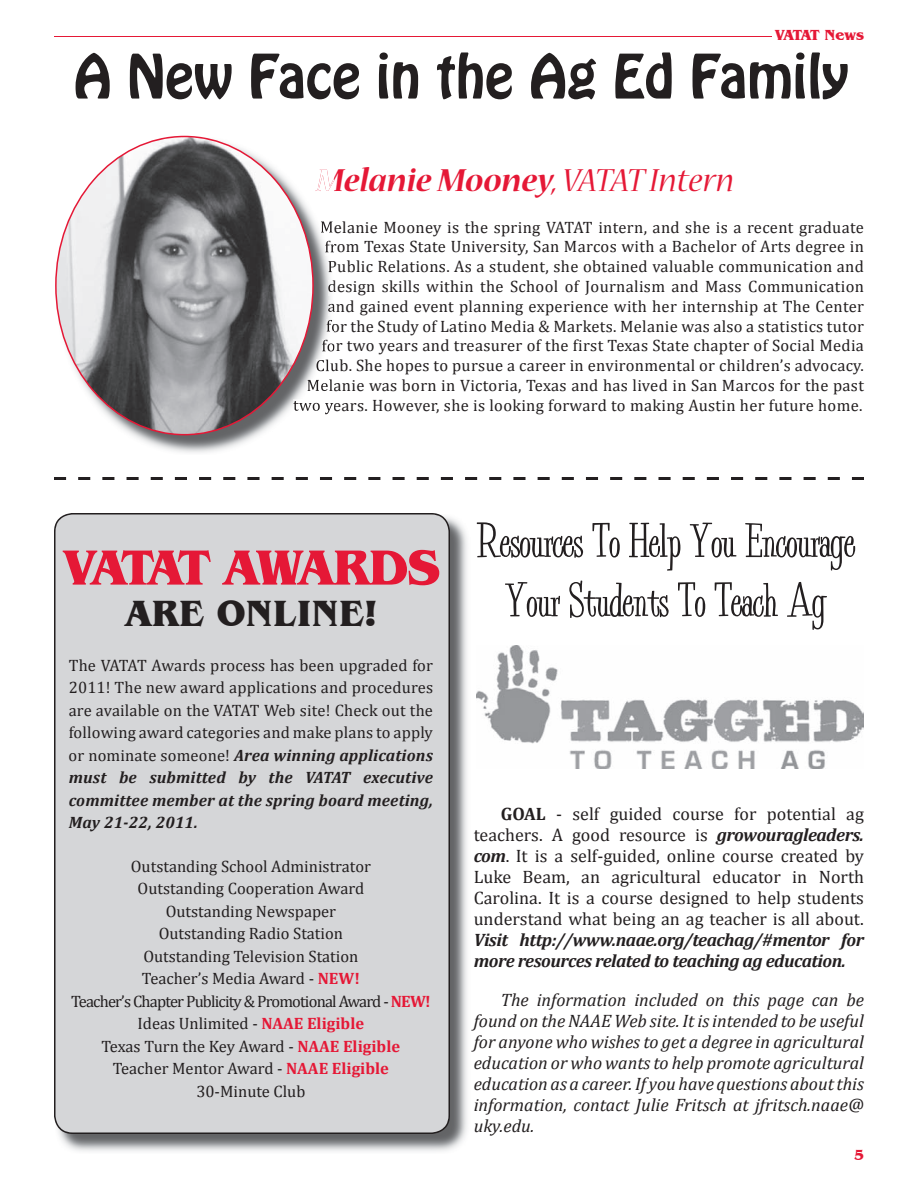
<style>
.page{position:relative;width:918px;height:1188px;background:#fff}
.page>*{position:absolute;margin:0;border:0;box-sizing:border-box;transform-origin:0 0}
.t1{font:54px "Hobo";color:#231f20}
.t2{font:700 51px "Benguiat IT Cby BT";letter-spacing:-.07em;color:#e51836}
.t3{font:700 37.5px "Benguiat IT Cby BT";color:#231f20}
.t4{font:italic 700 36px "Nueva Std";color:#e51836}
.t5{font:italic 18px/21px "Cambria";color:#231f20;text-align:justify}
.t6{font:18px/21px "Cambria";color:#231f20;text-align:justify}
.t7{font:italic 700 18px/21px "Cambria";letter-spacing:-.025em;color:#231f20}
.t8{font:16.5px/19.8px "Cambria";letter-spacing:.02em;color:#231f20;text-align:justify}
.t9{font:16.5px/22.5px "Cambria";color:#231f20;text-align:center}
.t10{font:700 15px "Benguiat IT Cby BT";letter-spacing:-.045em;color:#e51836}
.s1{font-weight:400}
.s2{font-weight:700;font-style:italic}
.s3{font-weight:700;color:#e51836}
.s4{font-weight:700}
</style>
<div class="page">
<hr style="left:55px;top:36px;width:717px;height:1px;background:#e51836">
<svg style="left:54px;top:477px;width:12px;height:3px"></svg>
<svg style="left:78px;top:477px;width:12px;height:3px"></svg>
<svg style="left:102px;top:477px;width:12px;height:3px"></svg>
<svg style="left:127px;top:477px;width:12px;height:3px"></svg>
<svg style="left:151px;top:477px;width:12px;height:3px"></svg>
<svg style="left:175px;top:477px;width:12px;height:3px"></svg>
<svg style="left:199px;top:477px;width:12px;height:3px"></svg>
<svg style="left:223px;top:477px;width:12px;height:3px"></svg>
<svg style="left:247px;top:477px;width:13px;height:3px"></svg>
<svg style="left:272px;top:477px;width:12px;height:3px"></svg>
<svg style="left:296px;top:477px;width:12px;height:3px"></svg>
<svg style="left:320px;top:477px;width:12px;height:3px"></svg>
<svg style="left:344px;top:477px;width:12px;height:3px"></svg>
<svg style="left:368px;top:477px;width:12px;height:3px"></svg>
<svg style="left:393px;top:477px;width:12px;height:3px"></svg>
<svg style="left:417px;top:477px;width:12px;height:3px"></svg>
<svg style="left:441px;top:477px;width:12px;height:3px"></svg>
<svg style="left:465px;top:477px;width:12px;height:3px"></svg>
<svg style="left:489px;top:477px;width:12px;height:3px"></svg>
<svg style="left:513px;top:477px;width:13px;height:3px"></svg>
<svg style="left:538px;top:477px;width:12px;height:3px"></svg>
<svg style="left:562px;top:477px;width:12px;height:3px"></svg>
<svg style="left:586px;top:477px;width:12px;height:3px"></svg>
<svg style="left:610px;top:477px;width:12px;height:3px"></svg>
<svg style="left:634px;top:477px;width:12px;height:3px"></svg>
<svg style="left:658px;top:477px;width:13px;height:3px"></svg>
<svg style="left:683px;top:477px;width:12px;height:3px"></svg>
<svg style="left:707px;top:477px;width:12px;height:3px"></svg>
<svg style="left:731px;top:477px;width:12px;height:3px"></svg>
<svg style="left:755px;top:477px;width:12px;height:3px"></svg>
<svg style="left:779px;top:477px;width:12px;height:3px"></svg>
<svg style="left:804px;top:477px;width:12px;height:3px"></svg>
<svg style="left:828px;top:477px;width:12px;height:3px"></svg>
<svg style="left:852px;top:477px;width:12px;height:3px"></svg>
<img style="left:59px;top:518px;width:408px;height:634px">
<div style="left:54px;top:513px;width:396px;height:621px;background:#d5d6d8"></div>
<img style="left:132px;top:221px;width:201px;height:232px">
<svg style="left:321px;top:221px;width:12px;height:12px"></svg>
<img style="left:325px;top:241px;width:8px;height:15px">
<svg style="left:329px;top:261px;width:4px;height:11px"></svg>
<img style="left:328px;top:280px;width:5px;height:16px">
<img style="left:328px;top:300px;width:5px;height:15px">
<svg style="left:327px;top:320px;width:6px;height:12px"></svg>
<img style="left:322px;top:340px;width:11px;height:15px">
<img style="left:316px;top:360px;width:17px;height:11px">
<img style="left:314px;top:379px;width:19px;height:15px">
<img style="left:314px;top:399px;width:19px;height:15px">
<img style="left:315px;top:169px;width:18px;height:22px">
<svg style="left:55px;top:136px;width:259px;height:299px"></svg>
<svg style="left:477px;top:522px;width:378px;height:49px"></svg>
<svg style="left:505px;top:581px;width:322px;height:49px"></svg>
<img style="left:476px;top:645px;width:388px;height:124px">
<p class="t10" style="left:775px;top:25px;width:90px">VATAT News</p>
<h1 class="t1" style="left:74px;top:39px;width:777px">A New Face in the Ag Ed Family</h1>
<h3 class="t4" style="left:316px;top:164px;width:419px">Melanie Mooney, <span class="s1">VATAT Intern</span></h3>
<p class="t8" style="left:293px;top:217px;width:573px;text-align:right">Melanie Mooney is the spring VATAT intern, and she is a recent graduate from Texas State University, San Marcos with a Bachelor of Arts degree in Public Relations. As a student, she obtained valuable communication and design skills within the School of Journalism and Mass Communication<br>and gained event planning experience with her internship at The Center<br>for the Study of Latino Media &amp; Markets. Melanie was also a statistics tutor<br>for two years and treasurer of the first Texas State chapter of Social Media Club. She hopes to pursue a career in environmental or children’s advocacy.<br>Melanie was born in Victoria, Texas and has lived in San Marcos for the past two years. However, she is looking forward to making Austin her future home.</p>
<h2 class="t2" style="left:64px;top:536px;width:378px">VATAT AWARDS</h2>
<h3 class="t3" style="left:126px;top:590px;width:253px">ARE ONLINE!</h3>
<p class="t8" style="left:69px;top:654px;width:366px;line-height:22.5px">The VATAT Awards process has been upgraded for 2011! The new award applications and procedures are available on the VATAT Web site! Check out the following award categories and make plans to apply or nominate someone! <span class="s2">Area winning applications must be submitted by the VATAT executive committee member at the spring board meeting, May 21-22, 2011.</span></p>
<p class="t9" style="left:71px;top:855px;width:361px">Outstanding School Administrator<br>Outstanding Cooperation Award<br>Outstanding Newspaper<br>Outstanding Radio Station<br>Outstanding Television Station<br>Teacher’s Media Award - <span class="s3">NEW!<br></span>Teacher’s Chapter Publicity &amp; Promotional Award - <span class="s3">NEW!<br></span>Ideas Unlimited - <span class="s3">NAAE Eligible<br></span>Texas Turn the Key Award - <span class="s3">NAAE Eligible<br></span>Teacher Mentor Award - <span class="s3">NAAE Eligible<br></span>30-Minute Club</p>
<p class="t6" style="left:474px;top:804px;width:392px;text-indent:27px"><span class="s4">GOAL</span> - self guided course for potential ag teachers. A good resource is <span class="s2">growouragleaders. com</span>. It is a self-guided, online course created by Luke Beam, an agricultural educator in North Carolina. It is a course designed to help students understand what being an ag teacher is all about.</p>
<p class="t7" style="left:474px;top:929px;width:392px">Visit http://www.naae.org/teachag/#mentor for more resources related to teaching ag education.</p>
<p class="t5" style="left:474px;top:989px;width:392px;text-indent:27px">The information included on this page can be found on the NAAE Web site. It is intended to be useful for anyone who wishes to get a degree in agricultural education or who wants to help promote agricultural education as a career. If you have questions about this information, contact Julie Fritsch at jfritsch.naae@ uky.edu.</p>
<p class="t10" style="left:854px;top:1146px;width:11px">5</p>
</div>
